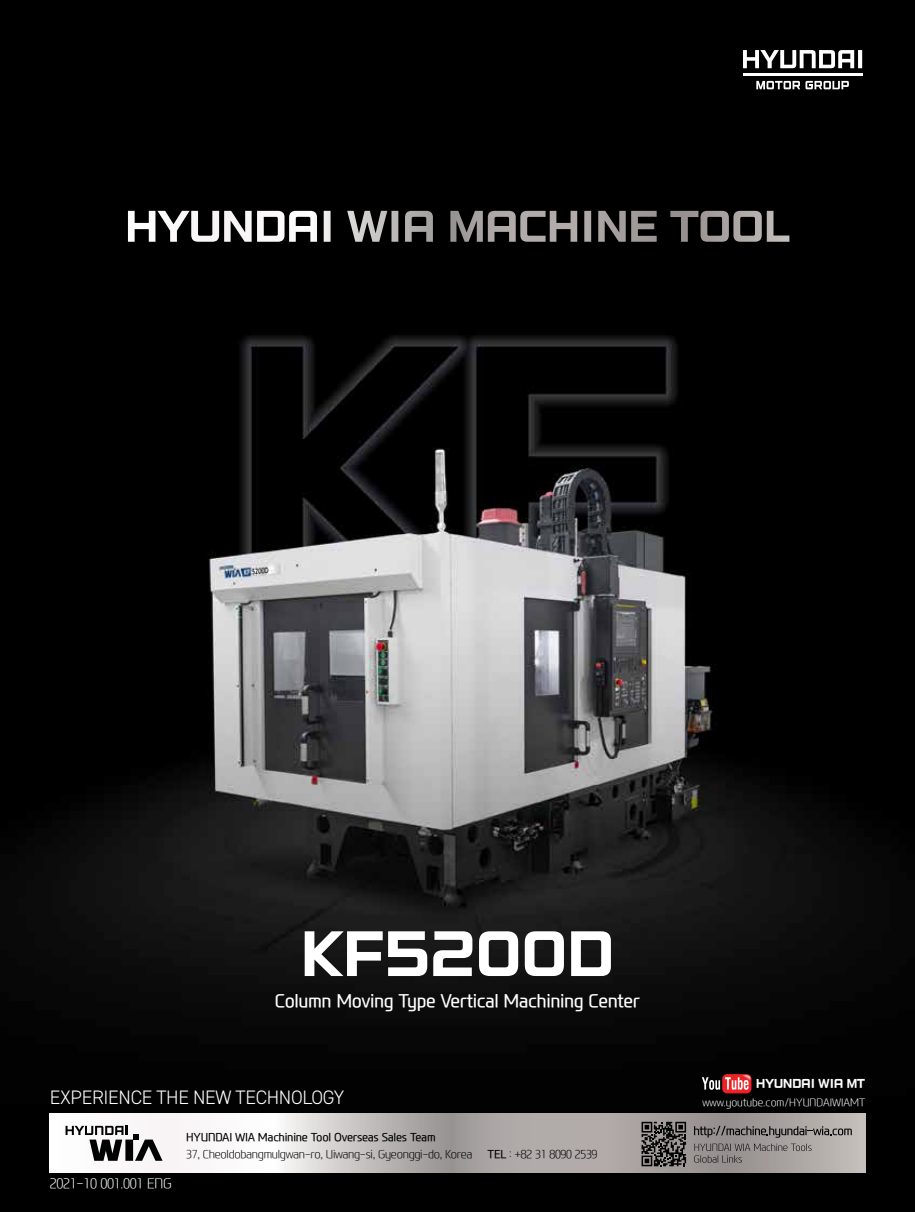
<style>
.page{position:relative;width:915px;height:1212px;background:#fff}
.page>*{position:absolute;margin:0;border:0;box-sizing:border-box;transform-origin:0 0}
.t1{font:60px "HD Logo OTF";letter-spacing:-.05em;color:#fff}
.t2{font:300 19.5px "DIN2014";letter-spacing:-.015em;color:#fff}
.t3{font:500 18px "Modern H";letter-spacing:-.025em;color:#fff}
.t4{font:300 13.5px "Modern H Eco";letter-spacing:-.025em;color:#fff}
.t5{font:12px "HD Logo OTF";letter-spacing:-.05em;color:#fff}
.t6{font:300 11.25px "Modern H Eco";letter-spacing:-.025em;color:#000}
.t7{font:500 11.25px "Modern H";letter-spacing:-.025em;color:#000}
.t8{font:300 10.5px "Modern H Eco";color:#fff}
.s1{font-family:"Modern H";font-weight:500}
</style>
<div class="page">
<img style="left:0;top:0;width:914px;height:1212px">
<svg style="left:742px;top:50px;width:119px;height:18px"></svg>
<svg style="left:756px;top:81px;width:92px;height:8px"></svg>
<hr style="left:742px;top:73px;width:119px;height:3px;background:#fff">
<svg style="left:128px;top:211px;width:661px;height:31px"></svg>
<svg style="left:50px;top:1114px;width:815px;height:58px"></svg>
<svg style="left:641px;top:1122px;width:44px;height:44px"></svg>
<svg style="left:693px;top:1126px;width:158px;height:37px"></svg>
<svg style="left:65px;top:1126px;width:97px;height:35px"></svg>
<div style="left:722px;top:1074px;width:29px;height:19px;background:#ed2126;border-radius:5px"></div>
<svg style="left:701px;top:1075px;width:49px;height:15px"></svg>
<h1 class="t1" style="left:299px;top:924px;width:318px">KF5200D</h1>
<h3 class="t3" style="left:275px;top:988px;width:366px">Column Moving Type Vertical Machining Center</h3>
<p class="t5" style="left:755px;top:1078px;width:111px">HYUNDAI WIA MT</p>
<h2 class="t2" style="left:50px;top:1085px;width:296px">EXPERIENCE THE NEW TECHNOLOGY</h2>
<p class="t8" style="left:702px;top:1095px;width:164px">www.youtube.com/HYUNDAIWIAMT</p>
<p class="t7" style="left:186px;top:1130px;width:251px">HYUNDAI WIA Machinine Tool Overseas Sales Team</p>
<p class="t6" style="left:186px;top:1146px;width:287px">37, Cheoldobangmulgwan-ro, Uiwang-si, Gyeonggi-do, Korea</p>
<p class="t6" style="left:487px;top:1146px;width:111px"><span class="s1">TEL</span> : +82 31 8090 2539</p>
<p class="t4" style="left:50px;top:1174px;width:123px">2021-10 001.001 ENG</p>
</div>
